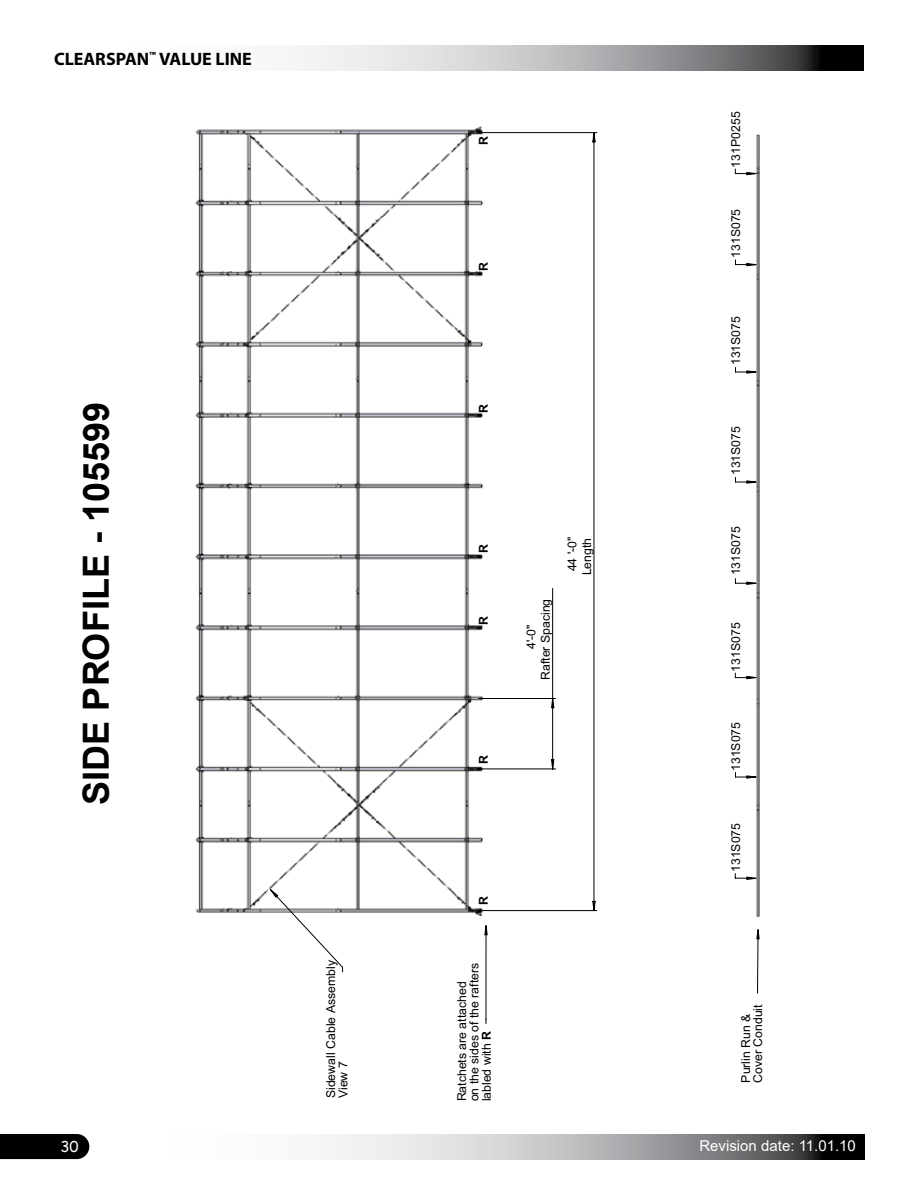
<style>
.page{position:relative;width:918px;height:1188px;background:#fff}
.page>*{position:absolute;margin:0;border:0;box-sizing:border-box;transform-origin:0 0}
.t1{font:700 36px "Arial";color:#000}
.t2{font:700 18px "Myriad Pro";color:#000}
.t3{font:15px "Arial";color:#fff}
.t4{font:15px "Comic Sans MS";color:#fff}
.t5{font:12.3px/12.3px "Arial";color:#000}
.t6{font:700 12.3px "Arial";color:#000}
.s1{font-weight:700}
</style>
<div class="page">
<svg style="left:292px;top:45px;width:572px;height:25px;background:#a1a2a3"></svg>
<div style="left:0;top:1134px;width:89px;height:25px;background:#000"></div>
<svg style="left:322px;top:1134px;width:542px;height:25px;background:#a1a2a3"></svg>
<img style="left:195px;top:126px;width:565px;height:814px">
<svg style="left:270px;top:132px;width:327px;height:892px"></svg>
<svg style="left:270px;top:168px;width:489px;height:826px"></svg>
<svg style="left:746px;top:172px;width:10px;height:3px"></svg>
<svg style="left:746px;top:877px;width:10px;height:3px"></svg>
<svg style="left:746px;top:775px;width:10px;height:4px"></svg>
<svg style="left:746px;top:676px;width:10px;height:3px"></svg>
<svg style="left:746px;top:582px;width:10px;height:3px"></svg>
<svg style="left:735px;top:259px;width:21px;height:225px"></svg>
<svg style="left:756px;top:929px;width:4px;height:10px"></svg>
<h2 class="t2" style="left:54px;top:47px;width:199px">CLEARSPAN<sup>™</sup> VALUE LINE</h2>
<h1 class="t1" style="left:71px;top:805px;width:404px;rotate:-90deg">SIDE PROFILE - 105599</h1>
<p class="t6" style="left:475px;top:145px;width:10px;rotate:-90deg">R</p>
<p class="t6" style="left:475px;top:271px;width:10px;rotate:-90deg">R</p>
<p class="t6" style="left:475px;top:413px;width:10px;rotate:-90deg">R</p>
<p class="t6" style="left:475px;top:553px;width:10px;rotate:-90deg">R</p>
<p class="t6" style="left:475px;top:625px;width:10px;rotate:-90deg">R</p>
<p class="t6" style="left:475px;top:764px;width:10px;rotate:-90deg">R</p>
<p class="t5" style="left:524px;top:680px;width:83px;line-height:14.5px;text-align:center;rotate:-90deg">4'-0"<br>Rafter Spacing</p>
<p class="t5" style="left:565px;top:575px;width:40px;line-height:14.7px;text-align:center;rotate:-90deg">44 '-0"<br>Length</p>
<p class="t6" style="left:475px;top:905px;width:10px;rotate:-90deg">R</p>
<p class="t5" style="left:325px;top:1098px;width:140px;rotate:-90deg">Sidewall Cable Assembly<br>View 7</p>
<p class="t5" style="left:456px;top:1101px;width:140px;rotate:-90deg">Ratchets are attached<br>on the sides of the rafters</p>
<p class="t5" style="left:480px;top:1101px;width:72px;rotate:-90deg">labled with <span class="s1">R</span></p>
<p class="t5" style="left:730px;top:168px;width:57px;rotate:-90deg">131P0255</p>
<p class="t5" style="left:730px;top:258px;width:51px;rotate:-90deg">131S075</p>
<p class="t5" style="left:730px;top:365px;width:51px;rotate:-90deg">131S075</p>
<p class="t5" style="left:730px;top:475px;width:51px;rotate:-90deg">131S075</p>
<p class="t5" style="left:730px;top:575px;width:51px;rotate:-90deg">131S075</p>
<p class="t5" style="left:730px;top:672px;width:51px;rotate:-90deg">131S075</p>
<p class="t5" style="left:730px;top:771px;width:51px;rotate:-90deg">131S075</p>
<p class="t5" style="left:730px;top:872px;width:51px;rotate:-90deg">131S075</p>
<p class="t5" style="left:740px;top:1083px;width:80px;rotate:-90deg">Purlin Run &amp;<br>Cover Conduit</p>
<p class="t4" style="left:61px;top:1135px;width:20px">30</p>
<p class="t3" style="left:699px;top:1135px;width:158px">Revision date: 11.01.10</p>
</div>
